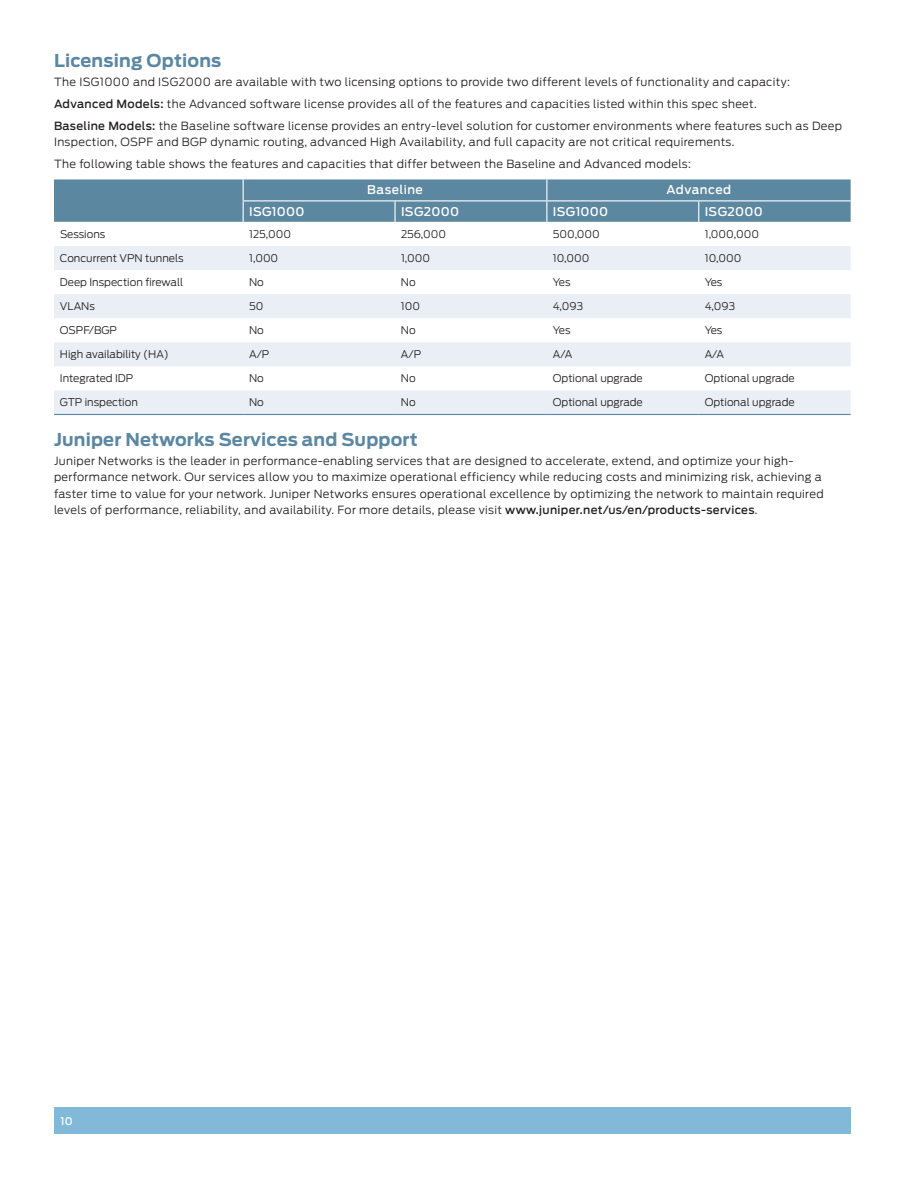
<style>
.page{position:relative;width:918px;height:1188px;background:#fff}
.page>*{position:absolute;margin:0;border:0;box-sizing:border-box;transform-origin:0 0}
.t1{font:700 17.7px "Antenna";letter-spacing:.01em;color:#5c87a1}
.t2{font:500 12px "Antenna";letter-spacing:.03em;color:#fff}
.t3{font:300 11.25px/21.9px "Antenna";letter-spacing:.03em;color:#231f20}
.t4{font:300 10.5px "Antenna";color:#231f20}
.t5{font:500 10.5px "Antenna";color:#fff}
.s1{font-weight:500}
</style>
<div class="page">
<div style="left:54px;top:1107px;width:796px;height:27px;background:#83b9d8"></div>
<svg style="left:54px;top:246px;width:797px;height:168px;fill:#e9eff4"></svg>
<svg style="left:54px;top:179px;width:797px;height:43px;background:#628ba4"></svg>
<hr style="left:54px;top:414px;width:189px;height:1px;background:#5c87a1">
<hr style="left:243px;top:414px;width:152px;height:1px;background:#5c87a1">
<hr style="left:395px;top:414px;width:152px;height:1px;background:#5c87a1">
<hr style="left:547px;top:414px;width:152px;height:1px;background:#5c87a1">
<hr style="left:699px;top:414px;width:152px;height:1px;background:#5c87a1">
<h1 class="t1" style="left:54px;top:50px;width:169px">Licensing Options</h1>
<p class="t3" style="left:54px;top:71px;width:790px">The ISG1000 and ISG2000 are available with two licensing options to provide two different levels of functionality and capacity:<br><span class="s1">Advanced Models:</span> the Advanced software license provides all of the features and capacities listed within this spec sheet.<br><span class="s1">Baseline Models:</span> the Baseline software license provides an entry-level solution for customer environments where features such as Deep</p>
<p class="t3" style="left:54px;top:131px;width:682px">Inspection, OSPF and BGP dynamic routing, advanced High Availability, and full capacity are not critical requirements.<br>The following table shows the features and capacities that differ between the Baseline and Advanced models:</p>
<p class="t2" style="left:367px;top:183px;width:57px">Baseline</p>
<p class="t2" style="left:666px;top:183px;width:66px">Advanced</p>
<p class="t2" style="left:249px;top:204px;width:57px">ISG1000</p>
<p class="t2" style="left:401px;top:204px;width:59px">ISG2000</p>
<p class="t2" style="left:553px;top:204px;width:57px">ISG1000</p>
<p class="t2" style="left:705px;top:204px;width:59px">ISG2000</p>
<p class="t4" style="left:60px;top:228px;width:47px">Sessions</p>
<p class="t4" style="left:249px;top:228px;width:44px">125,000</p>
<p class="t4" style="left:401px;top:228px;width:47px">256,000</p>
<p class="t4" style="left:553px;top:228px;width:49px">500,000</p>
<p class="t4" style="left:705px;top:228px;width:56px">1,000,000</p>
<p class="t4" style="left:60px;top:252px;width:125px">Concurrent VPN tunnels</p>
<p class="t4" style="left:249px;top:252px;width:31px">1,000</p>
<p class="t4" style="left:401px;top:252px;width:31px">1,000</p>
<p class="t4" style="left:553px;top:252px;width:38px">10,000</p>
<p class="t4" style="left:705px;top:252px;width:38px">10,000</p>
<p class="t4" style="left:60px;top:276px;width:125px">Deep Inspection firewall</p>
<p class="t4" style="left:249px;top:276px;width:16px">No</p>
<p class="t4" style="left:401px;top:276px;width:16px">No</p>
<p class="t4" style="left:553px;top:276px;width:19px">Yes</p>
<p class="t4" style="left:705px;top:276px;width:19px">Yes</p>
<p class="t4" style="left:60px;top:300px;width:37px">VLANs</p>
<p class="t4" style="left:249px;top:300px;width:16px">50</p>
<p class="t4" style="left:401px;top:300px;width:21px">100</p>
<p class="t4" style="left:553px;top:300px;width:32px">4,093</p>
<p class="t4" style="left:705px;top:300px;width:32px">4,093</p>
<p class="t4" style="left:60px;top:324px;width:59px">OSPF/BGP</p>
<p class="t4" style="left:249px;top:324px;width:16px">No</p>
<p class="t4" style="left:401px;top:324px;width:16px">No</p>
<p class="t4" style="left:553px;top:324px;width:19px">Yes</p>
<p class="t4" style="left:705px;top:324px;width:19px">Yes</p>
<p class="t4" style="left:60px;top:348px;width:110px">High availability (HA)</p>
<p class="t4" style="left:249px;top:348px;width:22px">A/P</p>
<p class="t4" style="left:401px;top:348px;width:22px">A/P</p>
<p class="t4" style="left:553px;top:348px;width:21px">A/A</p>
<p class="t4" style="left:705px;top:348px;width:21px">A/A</p>
<p class="t4" style="left:60px;top:372px;width:75px">Integrated IDP</p>
<p class="t4" style="left:249px;top:372px;width:16px">No</p>
<p class="t4" style="left:401px;top:372px;width:16px">No</p>
<p class="t4" style="left:553px;top:372px;width:92px">Optional upgrade</p>
<p class="t4" style="left:705px;top:372px;width:92px">Optional upgrade</p>
<p class="t4" style="left:60px;top:396px;width:80px">GTP inspection</p>
<p class="t4" style="left:249px;top:396px;width:16px">No</p>
<p class="t4" style="left:401px;top:396px;width:16px">No</p>
<p class="t4" style="left:553px;top:396px;width:92px">Optional upgrade</p>
<p class="t4" style="left:705px;top:396px;width:92px">Optional upgrade</p>
<h1 class="t1" style="left:54px;top:429px;width:365px">Juniper Networks Services and Support</h1>
<p class="t3" style="left:54px;top:453px;width:771px;line-height:16.5px">Juniper Networks is the leader in performance-enabling services that are designed to accelerate, extend, and optimize your high&shy;performance network. Our services allow you to maximize operational efficiency while reducing costs and minimizing risk, achieving a faster time to value for your network. Juniper Networks ensures operational excellence by optimizing the network to maintain required levels of performance, reliability, and availability. For more details, please visit <span class="s1">www.juniper.net/us/en/products-services</span>.</p>
<p class="t5" style="left:61px;top:1115px;width:13px">10</p>
</div>
